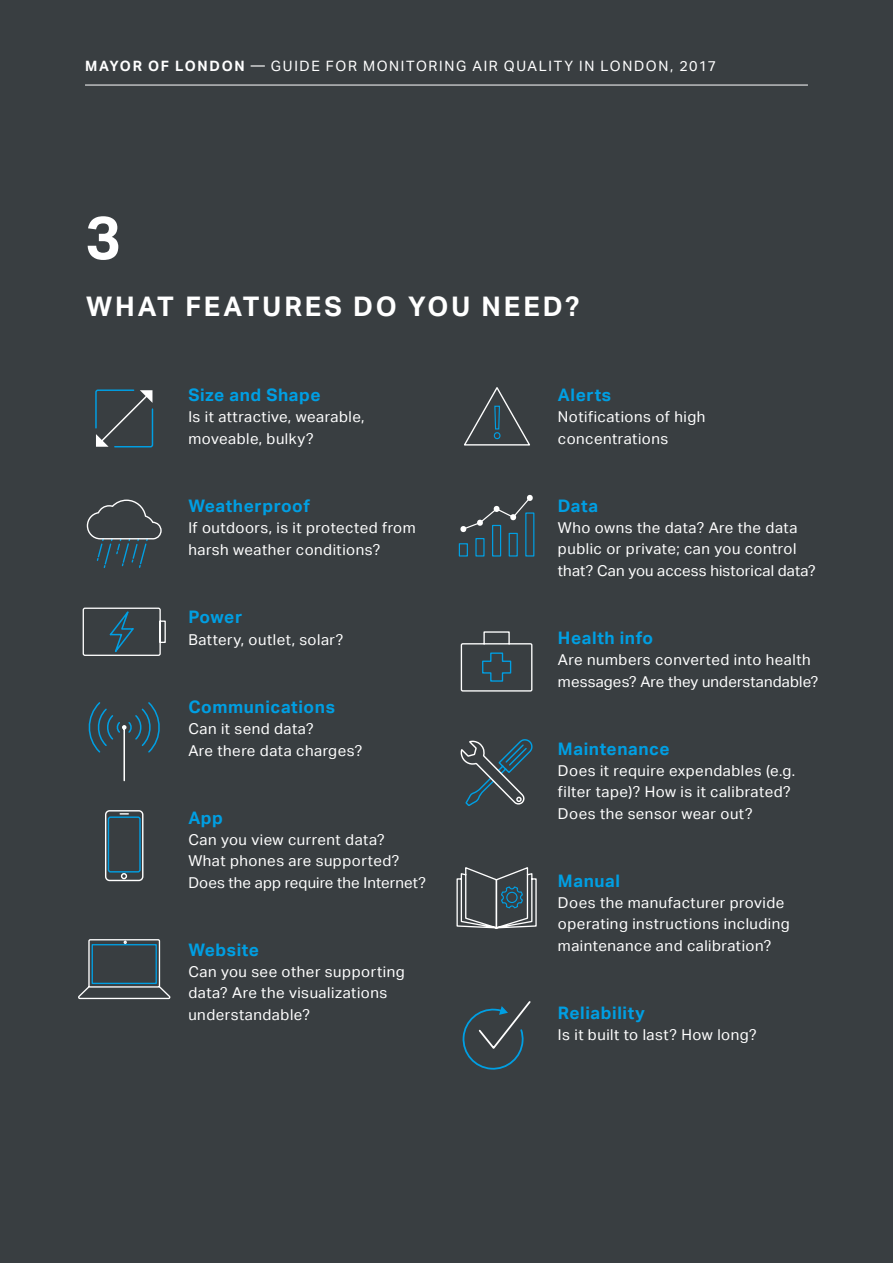
<style>
.page{position:relative;width:893px;height:1263px;background:#393e41}
.page>*{position:absolute;margin:0;border:0;box-sizing:border-box;transform-origin:0 0}
.t1{font:700 60px "Aktiv Grotesk";color:#fff}
.t2{font:700 27px "Aktiv Grotesk";letter-spacing:.105em;color:#fff}
.t3{font:700 17.25px "Aktiv Grotesk";letter-spacing:.035em;color:#009fe3}
.t4{font:15px/21px "Aktiv Grotesk";letter-spacing:.035em;color:#fff}
.t5{font:15px/22.5px "Aktiv Grotesk";letter-spacing:.01em;color:#fff}
.t6{font:14.25px "Aktiv Grotesk";letter-spacing:.115em;color:#fff}
.t7{font:14.25px "Aktiv Grotesk";color:#e0e0df}
.s1{font-weight:700}
</style>
<div class="page">
<hr style="left:85px;top:85px;width:723px;height:1px;background:#fff">
<svg style="left:95px;top:389px;width:59px;height:59px;background:#435158"></svg>
<svg style="left:86px;top:499px;width:76px;height:70px;background:#404a4f"></svg>
<svg style="left:82px;top:604px;width:84px;height:56px;background:#465055"></svg>
<svg style="left:86px;top:701px;width:76px;height:53px;background:#334852"></svg>
<hr style="left:123px;top:727px;width:2px;height:53px;background:#fff">
<div style="left:105px;top:810px;width:38px;height:71px;border:1px solid #fff;border-radius:4px"></div>
<div style="left:108px;top:816px;width:33px;height:56px;border:1px solid #009fe3;border-radius:2px"></div>
<svg style="left:119px;top:812px;width:11px;height:68px"></svg>
<svg style="left:77px;top:938px;width:95px;height:62px;background:#465258"></svg>
<svg style="left:463px;top:385px;width:69px;height:62px;background:#444b4f"></svg>
<svg style="left:458px;top:495px;width:77px;height:62px;background:#3c4e56"></svg>
<svg style="left:460px;top:631px;width:73px;height:61px;background:#475156"></svg>
<svg style="left:460px;top:738px;width:74px;height:69px;background:#414f56"></svg>
<svg style="left:456px;top:866px;width:81px;height:63px;background:#575f63"></svg>
<svg style="left:462px;top:999px;width:70px;height:71px;background:#3b4950"></svg>
<p class="t6" style="left:85px;top:58px;width:633px"><span class="s1">MAYOR OF LONDON</span> — GUIDE FOR MONITORING AIR QUALITY IN LONDON, 2017</p>
<p class="t7" style="left:708px;top:58px;width:10px">8</p>
<h1 class="t1" style="left:85px;top:203px;width:37px">3</h1>
<h2 class="t2" style="left:86px;top:291px;width:495px">WHAT FEATURES DO YOU NEED?</h2>
<p class="t3" style="left:188px;top:385px;width:134px">Size and Shape</p>
<p class="t4" style="left:188px;top:405px;width:178px;line-height:22.5px">Is it attractive, wearable, moveable, bulky?</p>
<p class="t3" style="left:188px;top:496px;width:123px">Weatherproof</p>
<p class="t4" style="left:188px;top:516px;width:229px;line-height:22.5px">If outdoors, is it protected from harsh weather conditions?</p>
<p class="t3" style="left:188px;top:607px;width:55px">Power</p>
<p class="t4" style="left:188px;top:629px;width:157px">Battery, outlet, solar?</p>
<p class="t3" style="left:188px;top:697px;width:148px">Communications</p>
<p class="t4" style="left:188px;top:717px;width:175px;line-height:22.5px">Can it send data?<br>Are there data charges?</p>
<p class="t3" style="left:188px;top:808px;width:36px">App</p>
<p class="t4" style="left:188px;top:829px;width:213px">Can you view current data?<br>What phones are supported?</p>
<p class="t5" style="left:188px;top:872px;width:239px">Does the app require the Internet?</p>
<p class="t3" style="left:188px;top:940px;width:72px">Website</p>
<p class="t4" style="left:188px;top:961px;width:218px">Can you see other supporting data? Are the visualizations</p>
<p class="t4" style="left:188px;top:1004px;width:123px">understandable?</p>
<p class="t3" style="left:558px;top:385px;width:55px">Alerts</p>
<p class="t4" style="left:558px;top:405px;width:149px;line-height:22.5px">Notifications of high concentrations</p>
<p class="t3" style="left:558px;top:496px;width:42px">Data</p>
<p class="t4" style="left:558px;top:517px;width:241px">Who owns the data? Are the data public or private; can you control</p>
<p class="t5" style="left:558px;top:560px;width:259px">that? Can you access historical data?</p>
<p class="t3" style="left:558px;top:628px;width:97px">Health info</p>
<p class="t5" style="left:558px;top:648px;width:262px">Are numbers converted into health messages? Are they understandable?</p>
<p class="t3" style="left:558px;top:739px;width:113px">Maintenance</p>
<p class="t4" style="left:558px;top:760px;width:239px">Does it require expendables (e.g. filter tape)? How is it calibrated?</p>
<p class="t4" style="left:558px;top:803px;width:196px">Does the sensor wear out?</p>
<p class="t3" style="left:558px;top:871px;width:64px">Manual</p>
<p class="t4" style="left:558px;top:892px;width:233px">Does the manufacturer provide operating instructions including</p>
<p class="t4" style="left:558px;top:935px;width:215px">maintenance and calibration?</p>
<p class="t3" style="left:558px;top:1003px;width:89px">Reliability</p>
<p class="t4" style="left:558px;top:1024px;width:200px">Is it built to last? How long?</p>
</div>
